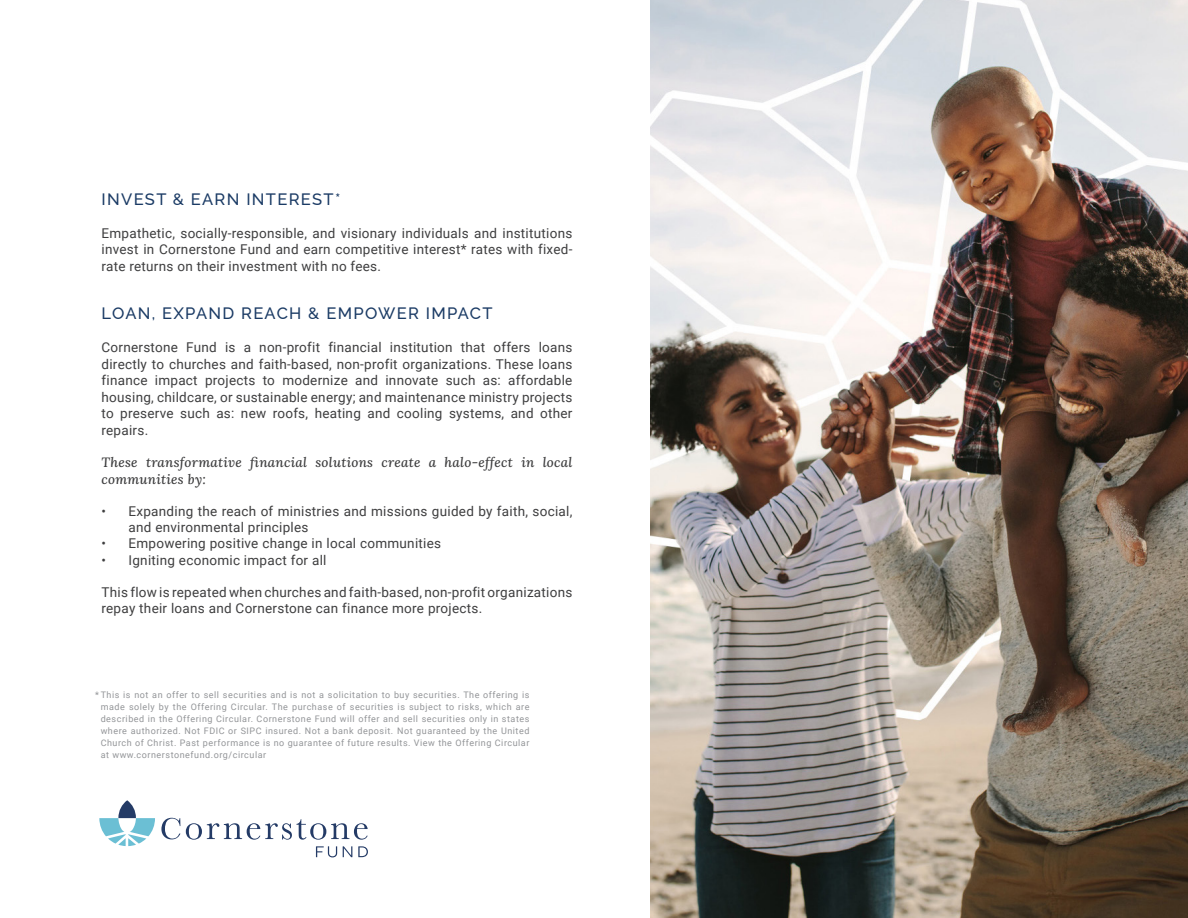
<style>
.page{position:relative;width:1188px;height:918px;background:#fff}
.page>*{position:absolute;margin:0;border:0;box-sizing:border-box;transform-origin:0 0}
.t1{font:100 16.5px "Raleway";letter-spacing:.08em;color:#1b3b65}
.t2{font:13.5px/16.5px "Roboto";letter-spacing:.02em;color:#3e3e3f;text-align:justify}
.t3{font:italic 500 13.5px/16.2px "Lora";letter-spacing:.02em;color:#3e3e3f}
.t4{font:9px/12px "Roboto";letter-spacing:.06em;color:#939598;text-align:justify}
</style>
<div class="page">
<svg style="left:99px;top:800px;width:56px;height:46px"></svg>
<svg style="left:161px;top:818px;width:19px;height:21px"></svg>
<svg style="left:186px;top:819px;width:182px;height:21px"></svg>
<svg style="left:316px;top:846px;width:21px;height:11px"></svg>
<svg style="left:343px;top:846px;width:9px;height:11px"></svg>
<svg style="left:358px;top:846px;width:10px;height:11px"></svg>
<img style="left:650px;top:0;width:538px;height:918px">
<p class="t1" style="left:102px;top:186px;width:240px">INVEST &amp; EARN INTEREST*</p>
<p class="t2" style="left:102px;top:224px;width:472px">Empathetic, socially-responsible, and visionary individuals and institutions invest in Cornerstone Fund and earn competitive interest* rates with fixed&shy;rate returns on their investment with no fees.</p>
<p class="t1" style="left:102px;top:300px;width:393px">LOAN, EXPAND REACH &amp; EMPOWER IMPACT</p>
<p class="t2" style="left:102px;top:339px;width:472px">Cornerstone Fund is a non-profit financial institution that offers loans directly to churches and faith-based, non-profit organizations. These loans finance impact projects to modernize and innovate such as: affordable housing, childcare, or sustainable energy; and maintenance ministry projects to preserve such as: new roofs, heating and cooling systems, and other repairs.</p>
<p class="t3" style="left:102px;top:454px;width:472px">These transformative financial solutions create a halo-effect in local communities by:</p>
<p class="t2" style="left:129px;top:503px;width:445px;text-indent:-27px">• Expanding the reach of ministries and missions guided by faith, social, and environmental principles</p>
<p class="t2" style="left:102px;top:535px;width:341px">• Empowering positive change in local communities</p>
<p class="t2" style="left:102px;top:551px;width:227px">• Igniting economic impact for all</p>
<p class="t2" style="left:102px;top:584px;width:472px">This flow is repeated when churches and faith-based, non-profit organizations repay their loans and Cornerstone can finance more projects.</p>
<p class="t4" style="left:101px;top:689px;width:430px;text-indent:-6px">*This is not an offer to sell securities and is not a solicitation to buy securities. The offering is made solely by the Offering Circular. The purchase of securities is subject to risks, which are described in the Offering Circular. Cornerstone Fund will offer and sell securities only in states where authorized. Not FDIC or SIPC insured. Not a bank deposit. Not guaranteed by the United Church of Christ. Past performance is no guarantee of future results. View the Offering Circular at www.cornerstonefund.org/circular</p>
</div>
